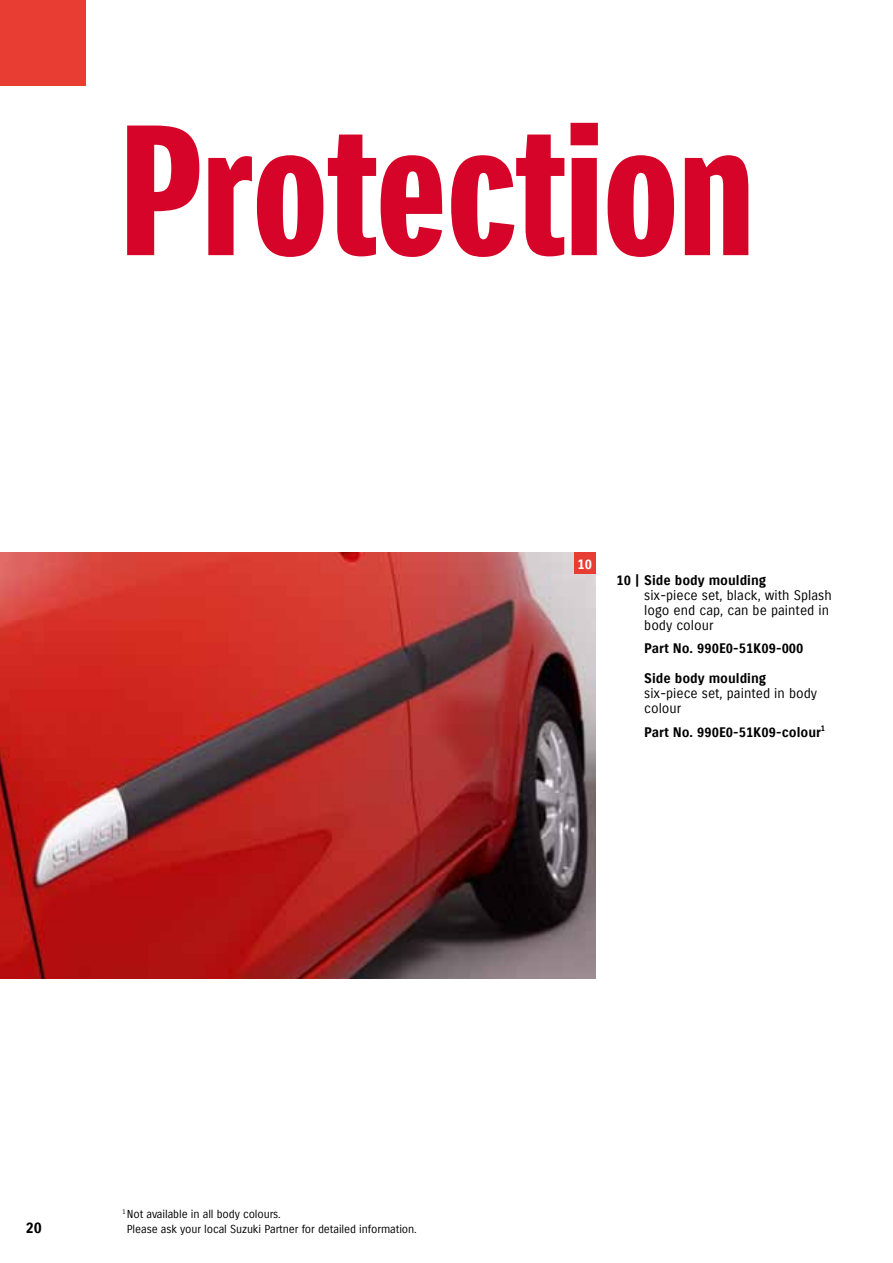
<style>
.page{position:relative;width:893px;height:1263px;background:#fff}
.page>*{position:absolute;margin:0;border:0;box-sizing:border-box;transform-origin:0 0}
.t1{font:180px "Suzuki PRO Headline";color:#d60428}
.t2{font:15px "Suzuki PRO Bold";color:#000}
.t3{font:13.5px/15px "Suzuki PRO Regular";color:#000}
.t4{font:13.5px "Suzuki PRO Bold";color:#000}
.t5{font:13.5px "Suzuki PRO Bold";color:#fff}
.t6{font:11.25px/15px "Suzuki PRO Regular";letter-spacing:-.01em;color:#000}
</style>
<div class="page">
<div style="left:0;top:0;width:85px;height:85px;background:#e83d32"></div>
<img style="left:0;top:553px;width:595px;height:425px">
<div style="left:574px;top:553px;width:21px;height:21px;background:#e83d32"></div>
<h1 class="t1" style="left:119px;top:82px;width:637px">Protection</h1>
<p class="t5" style="left:577px;top:556px;width:16px">10</p>
<p class="t4" style="left:617px;top:572px;width:151px">10 | Side body moulding</p>
<p class="t3" style="left:644px;top:588px;width:189px">six-piece set, black, with Splash logo end cap, can be painted in body colour</p>
<p class="t4" style="left:644px;top:640px;width:161px">Part No. 990E0-51K09-000</p>
<p class="t4" style="left:644px;top:670px;width:124px">Side body moulding</p>
<p class="t3" style="left:644px;top:686px;width:174px">six-piece set, painted in body colour</p>
<p class="t4" style="left:644px;top:724px;width:182px">Part No. 990E0-51K09-colour<sup>1</sup></p>
<p class="t2" style="left:26px;top:1219px;width:18px">20</p>
<p class="t6" style="left:127px;top:1207px;width:292px;text-indent:-5px"><sup>1</sup> Not available in all body colours.<br>Please ask your local Suzuki Partner for detailed information.</p>
</div>
